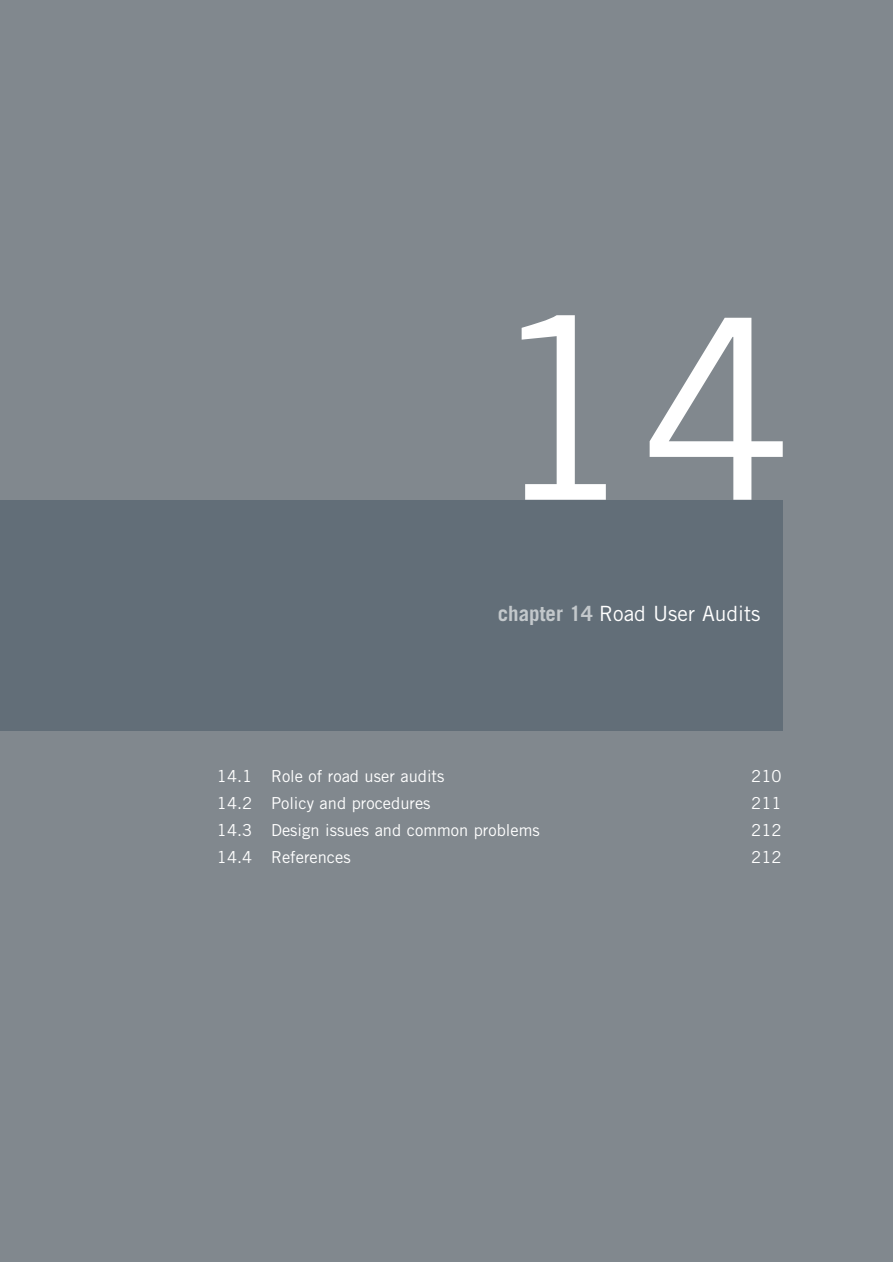
<style>
.page{position:relative;width:893px;height:1262px;background:#fff}
.page>*{position:absolute;margin:0;border:0;box-sizing:border-box;transform-origin:0 0}
.t1{font:252px "Trade Gothic";color:#fff}
.t2{font:21px "Trade Gothic";color:#fff}
.t3{font:16.5px "Trade Gothic";color:#fff}
.s1{font-weight:700;color:#c3c8cb}
</style>
<div class="page">
<div style="left:0;top:0;width:892px;height:1261px;background:#81888e"></div>
<div style="left:0;top:500px;width:783px;height:230px;background:#626e78"></div>
<h1 class="t1" style="left:486px;top:318px;width:309px">14</h1>
<p class="t2" style="left:497px;top:605px;width:264px"><span class="s1">chapter 14</span> Road User Audits</p>
<p class="t3" style="left:217px;top:770px;width:229px">14.1 Role of road user audits</p>
<p class="t3" style="left:751px;top:770px;width:32px">210</p>
<p class="t3" style="left:217px;top:797px;width:215px">14.2 Policy and procedures</p>
<p class="t3" style="left:751px;top:797px;width:32px">211</p>
<p class="t3" style="left:217px;top:824px;width:324px">14.3 Design issues and common problems</p>
<p class="t3" style="left:751px;top:824px;width:32px">212</p>
<p class="t3" style="left:217px;top:851px;width:135px">14.4 References</p>
<p class="t3" style="left:751px;top:851px;width:32px">212</p>
</div>
